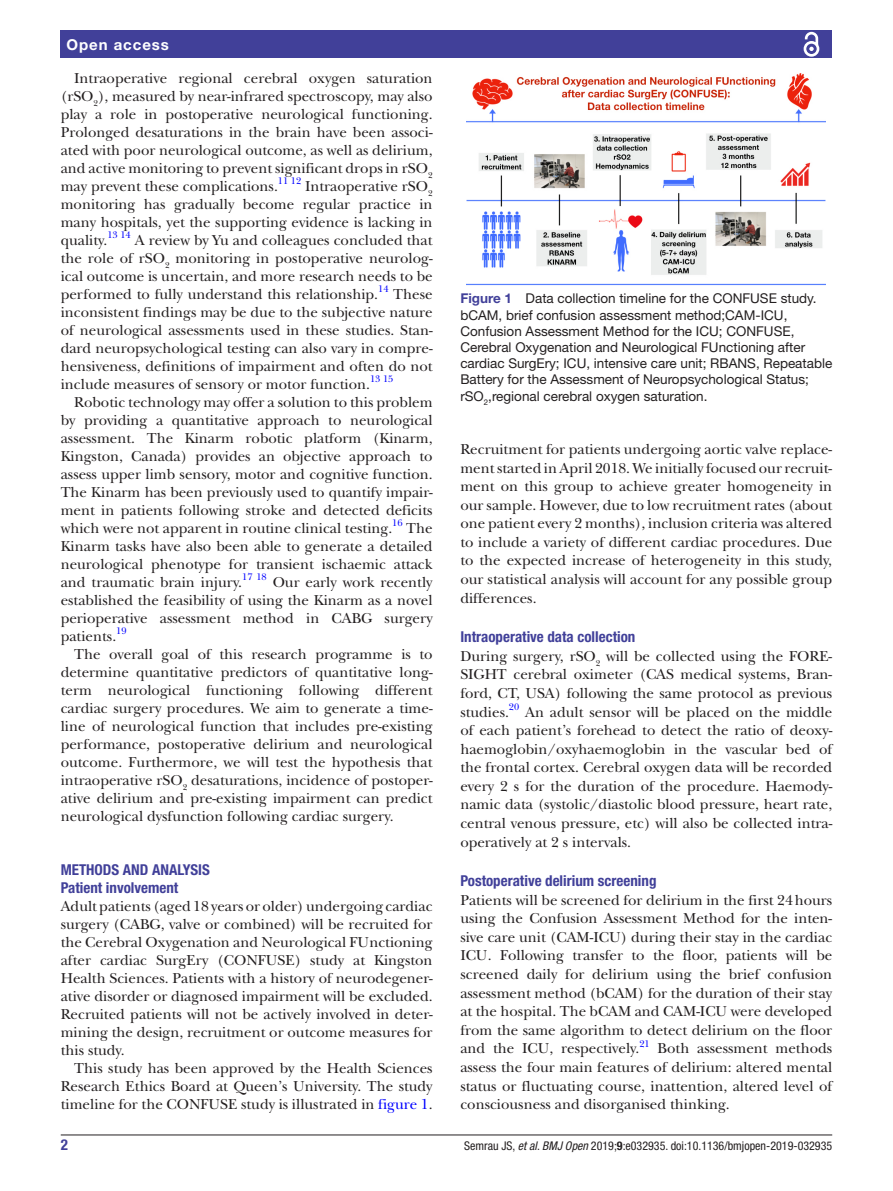
<style>
.page{position:relative;width:893px;height:1191px;background:#fff}
.page>*{position:absolute;margin:0;border:0;box-sizing:border-box;transform-origin:0 0}
.t1{font:15px/18px "New Baskerville";color:#231f20;text-align:justify}
.t2{font:700 condensed 15px/18px "Helvetica Neue LT Std";color:#414099}
.t3{font:700 15px "Helvetica Neue LT Std";letter-spacing:.065em;color:#fff}
.t4{font:13.5px/16.2px "Helvetica Neue LT Std";color:#231f20}
.t5{font:condensed 12px "Helvetica Neue LT Std";color:#231f20}
.t6{font:9.9px "New Baskerville";color:#00f}
.s1{color:#00f}
.s2{font-weight:700;color:#414099}
.s3{font-style:italic}
.s4{font-weight:700}
</style>
<div class="page">
<hr style="left:61px;top:1134px;width:771px;height:1px;background:#231f20">
<div style="left:61px;top:31px;width:771px;height:27px;background:#414099"></div>
<svg style="left:803px;top:31px;width:17px;height:26px"></svg>
<img style="left:467px;top:73px;width:359px;height:213px">
<p class="t3" style="left:66px;top:35px;width:104px">Open access</p>
<p class="t1" style="left:61px;top:69px;width:373px;text-indent:14px">Intraoperative regional cerebral oxygen saturation (rSO<sub>2</sub>), measured by near-infrared spectroscopy, may also play a role in postoperative neurological functioning.<br>Prolonged desaturations in the brain have been associ&shy;ated with poor neurological outcome, as well as delirium, and active monitoring to prevent significant drops in rSO<sub>2 </sub>may prevent these complications.</p>
<p class="t6" style="left:278px;top:175px;width:25px">11 12</p>
<p class="t1" style="left:61px;top:177px;width:373px;text-indent:244px">Intraoperative rSO<sub>2 </sub>monitoring has gradually become regular practice in many hospitals, yet the supporting evidence is lacking in quality.</p>
<p class="t6" style="left:107px;top:229px;width:25px">13 14</p>
<p class="t1" style="left:61px;top:231px;width:373px;text-indent:74px">A review by Yu and colleagues concluded that the role of rSO<sub>2</sub> monitoring in postoperative neurolog&shy;ical outcome is uncertain, and more research needs to be performed to fully understand this relationship.</p>
<p class="t6" style="left:378px;top:283px;width:12px">14</p>
<p class="t1" style="left:61px;top:285px;width:373px;text-indent:333px">These inconsistent findings may be due to the subjective nature of neurological assessments used in these studies. Stan&shy;dard neuropsychological testing can also vary in compre&shy;hensiveness, definitions of impairment and often do not include measures of sensory or motor function.</p>
<p class="t6" style="left:370px;top:373px;width:25px">13 15</p>
<p class="t1" style="left:61px;top:393px;width:373px;text-indent:14px">Robotic technology may offer a solution to this problem by providing a quantitative approach to neurological assessment. The Kinarm robotic platform (Kinarm, Kingston, Canada) provides an objective approach to assess upper limb sensory, motor and cognitive function.<br>The Kinarm has been previously used to quantify impair&shy;ment in patients following stroke and detected deficits which were not apparent in routine clinical testing.<sup>16</sup> The Kinarm tasks have also been able to generate a detailed neurological phenotype for transient ischaemic attack and traumatic brain injury.</p>
<p class="t6" style="left:242px;top:571px;width:26px">17 18</p>
<p class="t1" style="left:61px;top:573px;width:373px;text-indent:212px">Our early work recently established the feasibility of using the Kinarm as a novel perioperative assessment method in CABG surgery patients.</p>
<p class="t6" style="left:116px;top:625px;width:12px">19</p>
<p class="t1" style="left:61px;top:645px;width:373px;text-indent:14px">The overall goal of this research programme is to determine quantitative predictors of quantitative long&shy;term neurological functioning following different cardiac surgery procedures. We aim to generate a time&shy;line of neurological function that includes pre-existing performance, postoperative delirium and neurological outcome. Furthermore, we will test the hypothesis that intraoperative rSO<sub>2</sub> desaturations, incidence of postoper&shy;ative delirium and pre-existing impairment can predict neurological dysfunction following cardiac surgery.</p>
<p class="t2" style="left:61px;top:860px;width:137px">Methods and analysis<br>Patient involvement</p>
<p class="t1" style="left:61px;top:897px;width:373px">Adult patients (aged 18 years or older) undergoing cardiac surgery (CABG, valve or combined) will be recruited for the Cerebral Oxygenation and Neurological FUnctioning after cardiac SurgEry (CONFUSE) study at Kingston Health Sciences. Patients with a history of neurodegener&shy;ative disorder or diagnosed impairment will be excluded.<br>Recruited patients will not be actively involved in deter&shy;mining the design, recruitment or outcome measures for this study.</p>
<p class="t1" style="left:61px;top:1059px;width:373px;text-indent:14px">This study has been approved by the Health Sciences Research Ethics Board at Queen’s University. The study timeline for the CONFUSE study is illustrated in <span class="s1">figure 1</span>.</p>
<p class="t4" style="left:460px;top:290px;width:373px"><span class="s2">Figure 1</span> Data collection timeline for the CONFUSE study. bCAM, brief confusion assessment method;CAM-ICU, Confusion Assessment Method for the ICU; CONFUSE, Cerebral Oxygenation and Neurological FUnctioning after cardiac SurgEry; ICU, intensive care unit; RBANS, Repeatable Battery for the Assessment of Neuropsychological Status; rSO<sub>2</sub>,regional cerebral oxygen saturation.</p>
<p class="t1" style="left:460px;top:440px;width:373px;line-height:18.6px">Recruitment for patients undergoing aortic valve replace&shy;ment started in April 2018. We initially focused our recruit&shy;ment on this group to achieve greater homogeneity in our sample. However, due to low recruitment rates (about one patient every 2 months), inclusion criteria was altered to include a variety of different cardiac procedures. Due to the expected increase of heterogeneity in this study, our statistical analysis will account for any possible group differences.</p>
<p class="t2" style="left:460px;top:627px;width:177px">Intraoperative data collection</p>
<p class="t1" style="left:460px;top:646px;width:373px;line-height:18.6px">During surgery, rSO<sub>2</sub> will be collected using the FORE-SIGHT cerebral oximeter (CAS medical systems, Bran&shy;ford, CT, USA) following the same protocol as previous studies.</p>
<p class="t6" style="left:509px;top:701px;width:12px">20</p>
<p class="t1" style="left:460px;top:702px;width:373px;line-height:18.6px;text-indent:65px">An adult sensor will be placed on the middle of each patient’s forehead to detect the ratio of deoxy&shy;haemoglobin/oxyhaemoglobin in the vascular bed of the frontal cortex. Cerebral oxygen data will be recorded every 2 s for the duration of the procedure. Haemody&shy;namic data (systolic/diastolic blood pressure, heart rate, central venous pressure, etc) will also be collected intra&shy;operatively at 2 s intervals.</p>
<p class="t2" style="left:460px;top:871px;width:198px">Postoperative delirium screening</p>
<p class="t1" style="left:460px;top:890px;width:373px;line-height:18.6px">Patients will be screened for delirium in the first 24hours using the Confusion Assessment Method for the inten&shy;sive care unit (CAM-ICU) during their stay in the cardiac ICU. Following transfer to the floor, patients will be screened daily for delirium using the brief confusion assessment method (bCAM) for the duration of their stay at the hospital. The bCAM and CAM-ICU were developed from the same algorithm to detect delirium on the floor and the ICU, respectively.</p>
<p class="t6" style="left:639px;top:1037px;width:12px">21</p>
<p class="t1" style="left:460px;top:1039px;width:373px;line-height:18.6px;text-indent:197px">Both assessment methods assess the four main features of delirium: altered mental status or fluctuating course, inattention, altered level of consciousness and disorganised thinking.</p>
<p class="t2" style="left:61px;top:1135px;width:9px">2</p>
<p class="t5" style="left:464px;top:1138px;width:370px">Semrau JS, <span class="s3">et al</span>. <span class="s3">BMJ Open</span> 2019;<span class="s4">9</span>:e032935. doi:10.1136/bmjopen-2019-032935</p>
</div>
